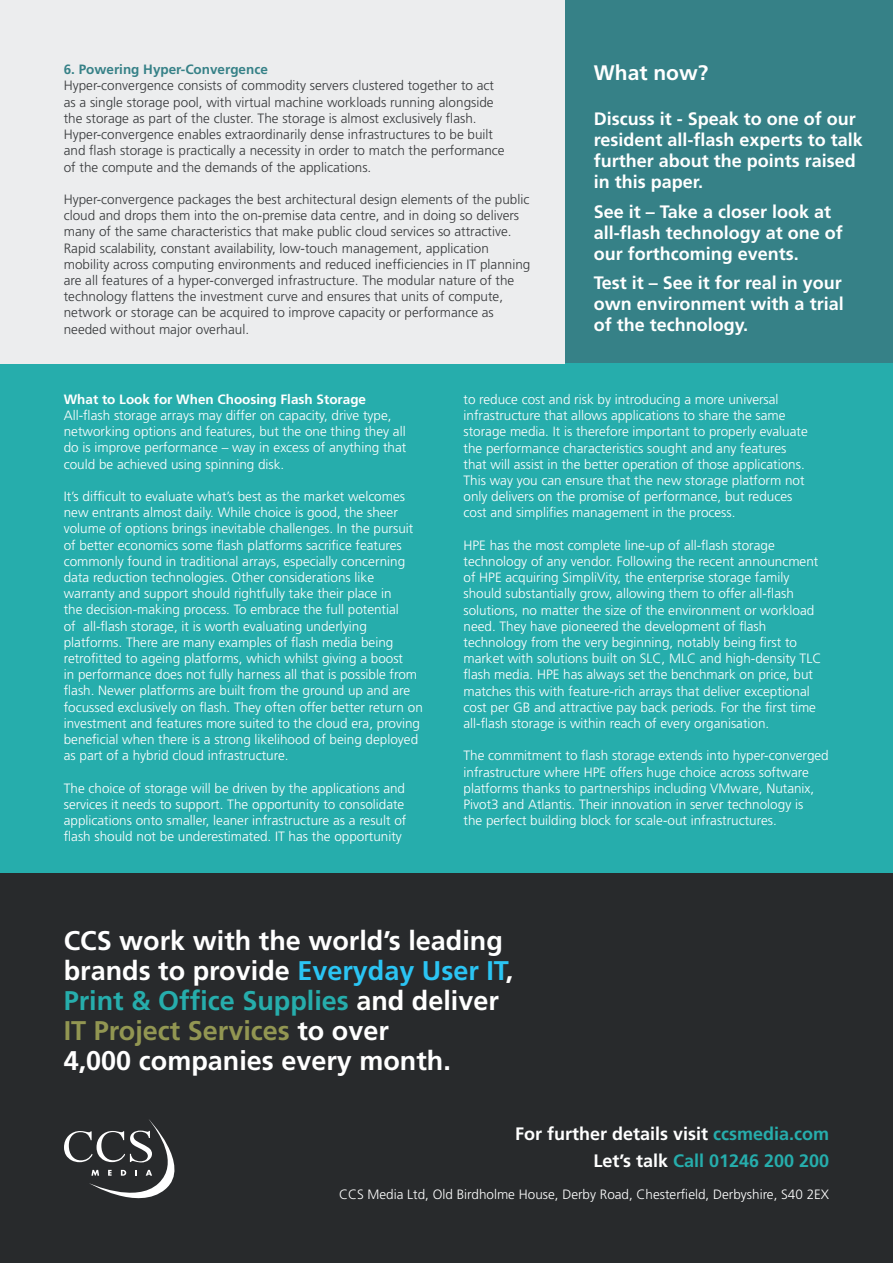
<style>
.page{position:relative;width:893px;height:1263px;background:#fff}
.page>*{position:absolute;margin:0;border:0;box-sizing:border-box;transform-origin:0 0}
.t1{font:700 27px/30px "Frutiger";color:#fff}
.t2{font:700 21px "Frutiger";color:#fff}
.t3{font:700 18px/21px "Frutiger";color:#fff}
.t4{font:300 13.5px/16.2px "Frutiger";color:#fff}
.t5{font:300 13.5px/16.2px "Frutiger";color:#36383a}
.t6{font:700 13.5px "Frutiger";color:#fff}
.t7{font:700 13.5px "Frutiger";color:#368187}
.s1{color:#2bc4f3}
.s2{color:#26adac}
.s3{color:#929652}
</style>
<div class="page">
<div style="left:564px;top:0;width:329px;height:364px;background:#368187"></div>
<div style="left:0;top:364px;width:893px;height:510px;background:#26adac"></div>
<div style="left:0;top:0;width:564px;height:364px;background:#ecedee"></div>
<div style="left:0;top:874px;width:893px;height:389px;background:#282a2c"></div>
<svg style="left:64px;top:1119px;width:110px;height:79px"></svg>
<p class="t7" style="left:64px;top:62px;width:206px">6. Powering Hyper-Convergence</p>
<p class="t5" style="left:64px;top:78px;width:442px">Hyper-convergence consists of commodity servers clustered together to act as a single storage pool, with virtual machine workloads running alongside the storage as part of the cluster. The storage is almost exclusively flash.<br>Hyper-convergence enables extraordinarily dense infrastructures to be built and flash storage is practically a necessity in order to match the performance of the compute and the demands of the applications.</p>
<p class="t5" style="left:64px;top:191px;width:468px">Hyper-convergence packages the best architectural design elements of the public cloud and drops them into the on-premise data centre, and in doing so delivers many of the same characteristics that make public cloud services so attractive.<br>Rapid scalability, constant availability, low-touch management, application mobility across computing environments and reduced inefficiencies in IT planning are all features of a hyper-converged infrastructure. The modular nature of the technology flattens the investment curve and ensures that units of compute, network or storage can be acquired to improve capacity or performance as needed without major overhaul.</p>
<h2 class="t2" style="left:594px;top:60px;width:116px">What now?</h2>
<h3 class="t3" style="left:594px;top:108px;width:270px">Discuss it - Speak to one of our resident all-flash experts to talk further about the points raised in this paper.</h3>
<h3 class="t3" style="left:594px;top:201px;width:251px">See it – Take a closer look at all-flash technology at one of our forthcoming events.</h3>
<h3 class="t3" style="left:594px;top:272px;width:251px;text-align:justify">Test it – See it for real in your own environment with a trial of the technology.</h3>
<p class="t6" style="left:64px;top:391px;width:304px">What to Look for When Choosing Flash Storage</p>
<p class="t4" style="left:64px;top:407px;width:344px">All-flash storage arrays may differ on capacity, drive type, networking options and features, but the one thing they all do is improve performance – way in excess of anything that could be achieved using spinning disk.</p>
<p class="t4" style="left:64px;top:488px;width:361px">It’s difficult to evaluate what’s best as the market welcomes new entrants almost daily. While choice is good, the sheer volume of options brings inevitable challenges. In the pursuit of better economics some flash platforms sacrifice features commonly found in traditional arrays, especially concerning data reduction technologies. Other considerations like warranty and support should rightfully take their place in<br>the decision-making process. To embrace the full potential<br>of all-flash storage, it is worth evaluating underlying platforms. There are many examples of flash media being retrofitted to ageing platforms, which whilst giving a boost<br>in performance does not fully harness all that is possible from flash. Newer platforms are built from the ground up and are focussed exclusively on flash. They often offer better return on investment and features more suited to the cloud era, proving beneficial when there is a strong likelihood of being deployed as part of a hybrid cloud infrastructure.</p>
<p class="t4" style="left:64px;top:780px;width:344px">The choice of storage will be driven by the applications and services it needs to support. The opportunity to consolidate applications onto smaller, leaner infrastructure as a result of flash should not be underestimated. IT has the opportunity</p>
<p class="t4" style="left:463px;top:391px;width:346px">to reduce cost and risk by introducing a more universal infrastructure that allows applications to share the same storage media. It is therefore important to properly evaluate the performance characteristics sought and any features that will assist in the better operation of those applications.<br>This way you can ensure that the new storage platform not only delivers on the promise of performance, but reduces cost and simplifies management in the process.</p>
<p class="t4" style="left:463px;top:537px;width:359px">HPE has the most complete line-up of all-flash storage technology of any vendor. Following the recent announcment of HPE acquiring SimpliVity, the enterprise storage family should substantially grow, allowing them to offer all-flash solutions, no matter the size of the environment or workload need. They have pioneered the development of flash technology from the very beginning, notably being first to market with solutions built on SLC, MLC and high-density TLC flash media. HPE has always set the benchmark on price, but matches this with feature-rich arrays that deliver exceptional cost per GB and attractive pay back periods. For the first time all-flash storage is within reach of every organisation.</p>
<p class="t4" style="left:463px;top:747px;width:367px">The commitment to flash storage extends into hyper-converged infrastructure where HPE offers huge choice across software platforms thanks to partnerships including VMware, Nutanix, Pivot3 and Atlantis. Their innovation in server technology is<br>the perfect building block for scale-out infrastructures.</p>
<h1 class="t1" style="left:64px;top:925px;width:451px">CCS work with the world’s leading brands to provide <span class="s1">Everyday User IT</span>,<br><span class="s2">Print &amp; Office Supplies</span> and deliver<br><span class="s3">IT Project Services</span> to over<br>4,000 companies every month.</h1>
<h3 class="t3" style="left:515px;top:1120px;width:316px;line-height:27px;text-align:right">For further details visit <span class="s2">ccsmedia.com<br></span>Let’s talk <span class="s2">Call 01246 200 200</span></h3>
<p class="t4" style="left:339px;top:1186px;width:492px">CCS Media Ltd, Old Birdholme House, Derby Road, Chesterfield, Derbyshire, S40 2EX</p>
</div>
